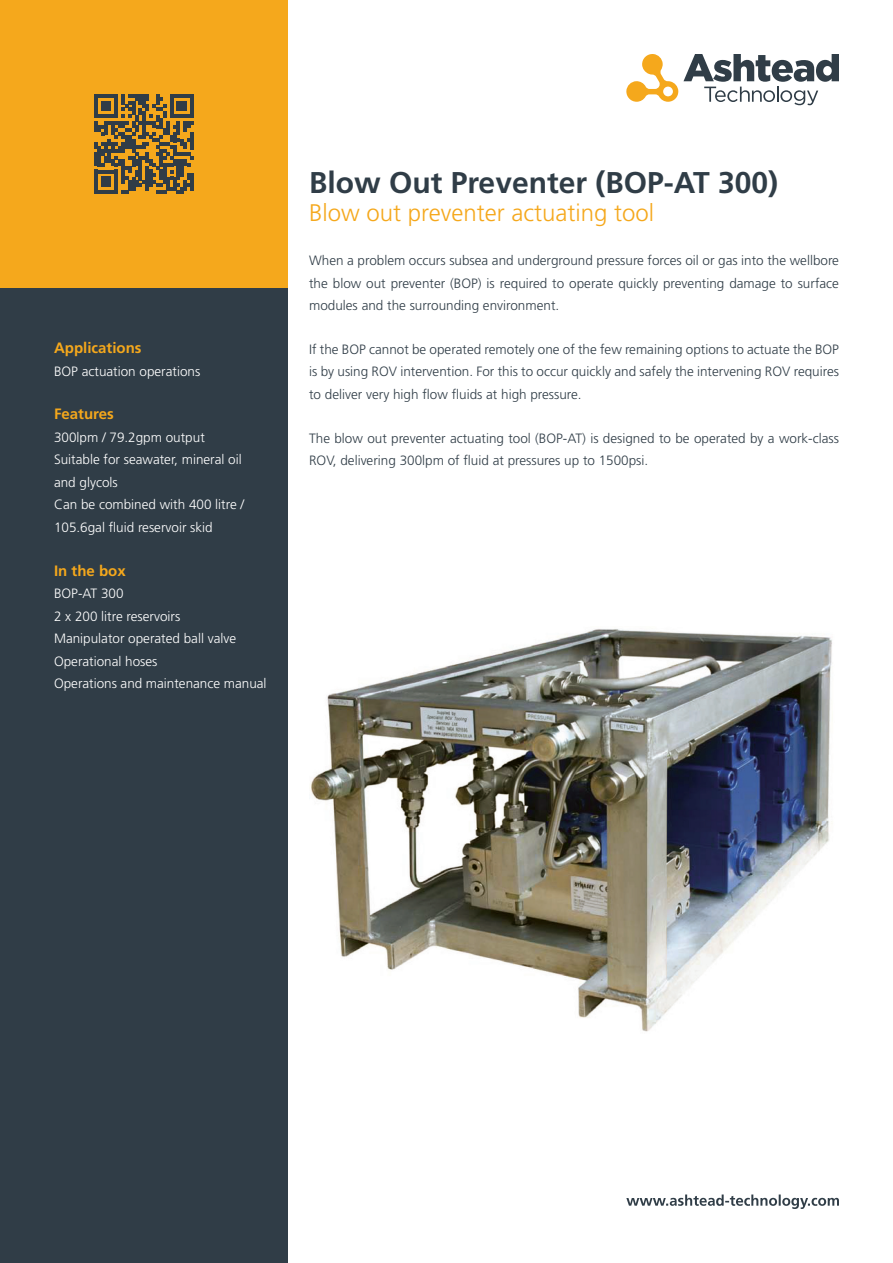
<style>
.page{position:relative;width:893px;height:1263px;background:#fff}
.page>*{position:absolute;margin:0;border:0;box-sizing:border-box;transform-origin:0 0}
.t1{font:700 30px "Frutiger LT Std";color:#303d47}
.t2{font:300 24px "Frutiger LT Std";color:#f5a81c}
.t3{font:700 15px "Frutiger LT Std";color:#f5a81c}
.t4{font:300 13.5px/22.5px "Frutiger LT Std";color:#303d47;text-align:justify}
.t5{font:300 13.5px/22.5px "Frutiger LT Std";color:#fff}
</style>
<div class="page">
<div style="left:0;top:288px;width:288px;height:975px;background:#303d47"></div>
<div style="left:0;top:0;width:288px;height:288px;background:#f5a81c"></div>
<svg style="left:626px;top:54px;width:213px;height:51px"></svg>
<svg style="left:626px;top:1194px;width:213px;height:15px"></svg>
<svg style="left:94px;top:94px;width:100px;height:100px"></svg>
<hr style="left:190px;top:173px;width:4px;height:17px;background:#303d47">
<img style="left:310px;top:629px;width:522px;height:403px">
<p class="t3" style="left:54px;top:339px;width:89px">Applications</p>
<p class="t5" style="left:54px;top:360px;width:148px">BOP actuation operations</p>
<p class="t3" style="left:54px;top:405px;width:61px">Features</p>
<p class="t5" style="left:54px;top:426px;width:152px">300lpm / 79.2gpm output</p>
<p class="t5" style="left:54px;top:449px;width:189px">Suitable for seawater, mineral oil and glycols</p>
<p class="t5" style="left:54px;top:494px;width:192px">Can be combined with 400 litre /<br>105.6gal fluid reservoir skid</p>
<p class="t3" style="left:54px;top:562px;width:73px">In the box</p>
<p class="t5" style="left:54px;top:582px;width:71px">BOP-AT 300</p>
<p class="t5" style="left:54px;top:605px;width:128px">2 x 200 litre reservoirs</p>
<p class="t5" style="left:54px;top:627px;width:184px">Manipulator operated ball valve</p>
<p class="t5" style="left:54px;top:650px;width:105px">Operational hoses</p>
<p class="t5" style="left:54px;top:672px;width:214px">Operations and maintenance manual</p>
<p class="t1" style="left:309px;top:165px;width:470px">Blow Out Preventer (BOP-AT 300)</p>
<p class="t2" style="left:309px;top:200px;width:346px">Blow out preventer actuating tool</p>
<p class="t4" style="left:309px;top:249px;width:531px">When a problem occurs subsea and underground pressure forces oil or gas into the wellbore the blow out preventer (BOP) is required to operate quickly preventing damage to surface modules and the surrounding environment.</p>
<p class="t4" style="left:309px;top:338px;width:531px">If the BOP cannot be operated remotely one of the few remaining options to actuate the BOP is by using ROV intervention. For this to occur quickly and safely the intervening ROV requires to deliver very high flow fluids at high pressure.</p>
<p class="t4" style="left:309px;top:427px;width:531px">The blow out preventer actuating tool (BOP-AT) is designed to be operated by a work-class<br>ROV, delivering 300lpm of fluid at pressures up to 1500psi.</p>
</div>
